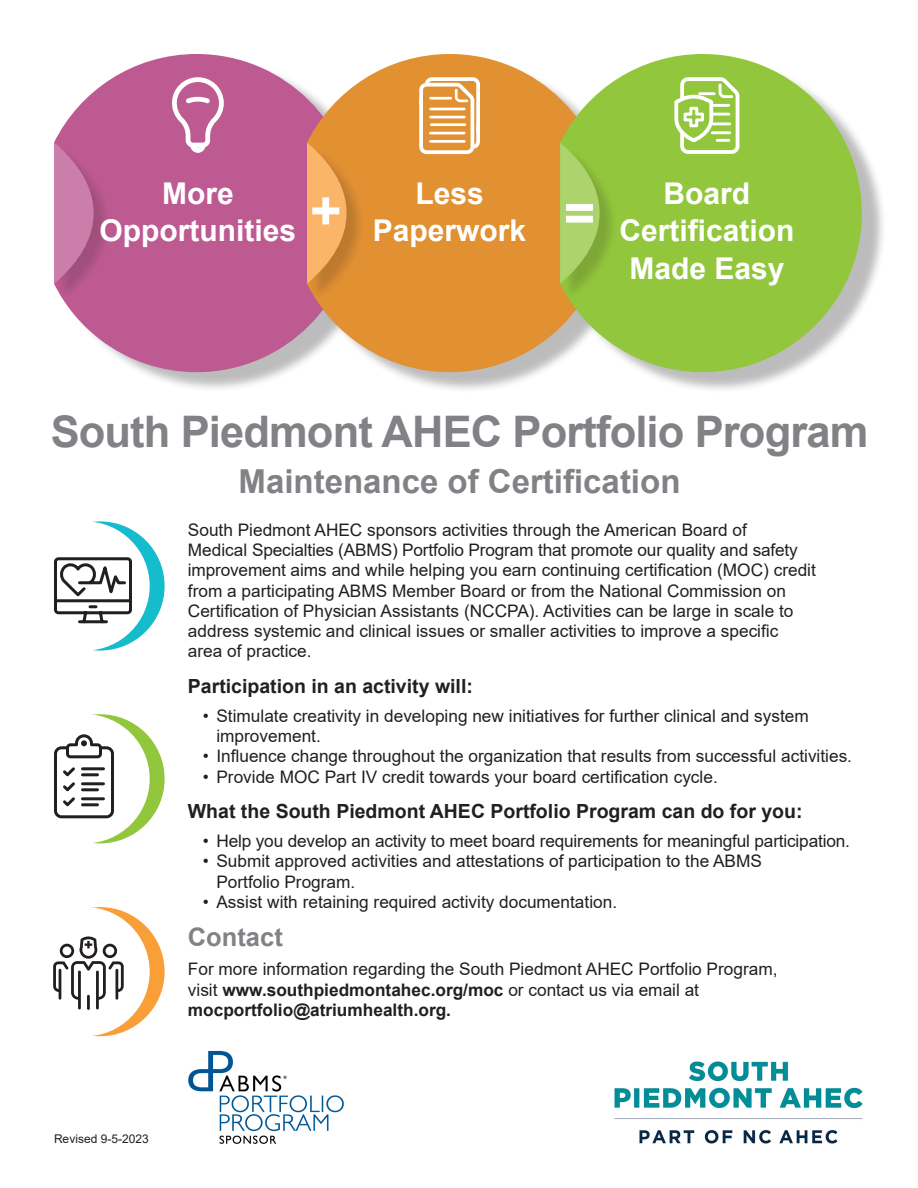
<style>
.page{position:relative;width:918px;height:1188px;background:#fff}
.page>*{position:absolute;margin:0;border:0;box-sizing:border-box;transform-origin:0 0}
.t1{font:700 54px "Arial";color:#fff}
.t2{font:700 43.5px "Arial";letter-spacing:-.02em;color:#808285}
.t3{font:700 33px "Arial";color:#808285}
.t4{font:700 30px/37.5px "Arial";color:#fff;text-align:center}
.t5{font:700 25.5px "Arial";color:#808285}
.t6{font:700 19.5px "Arial";color:#231f20}
.t7{font:17.25px/20.2px "Arial";color:#231f20}
.t8{font:12px "Arial";color:#231f20}
.s1{font-weight:700}
</style>
<div class="page">
<div style="left:63px;top:58px;width:319px;height:335px;background:#231f20;opacity:.3"></div>
<svg style="left:54px;top:54px;width:253px;height:318px;background:#c671a0"></svg>
<div style="left:56px;top:146px;width:56px;height:155px;background:#231f20;opacity:.19"></div>
<svg style="left:54px;top:143px;width:40px;height:141px;background:#c1709e"></svg>
<div style="left:316px;top:59px;width:318px;height:335px;background:#231f20;opacity:.3"></div>
<svg style="left:307px;top:54px;width:253px;height:318px;background:#e29d4d"></svg>
<div style="left:309px;top:146px;width:56px;height:155px;background:#231f20;opacity:.19"></div>
<svg style="left:307px;top:143px;width:40px;height:141px;background:#eca555"></svg>
<svg style="left:171px;top:77px;width:53px;height:76px"></svg>
<div style="left:569px;top:59px;width:318px;height:335px;background:#231f20;opacity:.3"></div>
<svg style="left:560px;top:54px;width:302px;height:318px;background:#a5ce61"></svg>
<div style="left:562px;top:146px;width:56px;height:155px;background:#231f20;opacity:.19"></div>
<svg style="left:560px;top:143px;width:40px;height:141px;background:#a0ca5b"></svg>
<div style="left:35px;top:521px;width:130px;height:130px;background:#14bccc;border-radius:50%"></div>
<div style="left:21px;top:521px;width:129px;height:130px;background:#fff;border-radius:50%"></div>
<svg style="left:54px;top:557px;width:78px;height:67px"></svg>
<div style="left:35px;top:714px;width:130px;height:129px;background:#92c73d;border-radius:50%"></div>
<div style="left:21px;top:714px;width:129px;height:129px;background:#fff;border-radius:50%"></div>
<div style="left:54px;top:746px;width:60px;height:72px;border:3px solid #231f20;border-radius:6px"></div>
<svg style="left:60px;top:734px;width:46px;height:73px"></svg>
<svg style="left:673px;top:74px;width:68px;height:82px"></svg>
<svg style="left:417px;top:75px;width:65px;height:81px"></svg>
<div style="left:35px;top:907px;width:130px;height:129px;background:#f99f38;border-radius:50%"></div>
<div style="left:21px;top:907px;width:129px;height:129px;background:#fff;border-radius:50%"></div>
<hr style="left:87px;top:995px;width:3px;height:15px;background:#231f20">
<svg style="left:53px;top:936px;width:71px;height:73px"></svg>
<hr style="left:430px;top:132px;width:34px;height:2px;background:#fff">
<hr style="left:431px;top:123px;width:34px;height:3px;background:#fff">
<hr style="left:712px;top:122px;width:18px;height:3px;background:#fff">
<hr style="left:712px;top:131px;width:18px;height:3px;background:#fff">
<img style="left:188px;top:1050px;width:156px;height:94px">
<img style="left:614px;top:1061px;width:249px;height:83px">
<p class="t4" style="left:162px;top:175px;width:73px">More</p>
<p class="t4" style="left:100px;top:212px;width:198px">Opportunities</p>
<p class="t4" style="left:373px;top:175px;width:155px">Less<br>Paperwork</p>
<p class="t4" style="left:619px;top:175px;width:177px">Board<br>Certification<br>Made Easy</p>
<p class="t1" style="left:310px;top:173px;width:33px">+</p>
<p class="t1" style="left:564px;top:175px;width:33px">=</p>
<p class="t2" style="left:51px;top:401px;width:819px">South Piedmont AHEC Portfolio Program</p>
<p class="t3" style="left:239px;top:458px;width:443px">Maintenance of Certification</p>
<p class="t7" style="left:188px;top:520px;width:629px">South Piedmont AHEC sponsors activities through the American Board of<br>Medical Specialties (ABMS) Portfolio Program that promote our quality and safety improvement aims and while helping you earn continuing certification (MOC) credit from a participating ABMS Member Board or from the National Commission on Certification of Physician Assistants (NCCPA). Activities can be large in scale to address systemic and clinical issues or smaller activities to improve a specific area of practice.</p>
<p class="t6" style="left:188px;top:672px;width:287px">Participation in an activity will:</p>
<p class="t7" style="left:216px;top:706px;width:594px;text-indent:-13px">• Stimulate creativity in developing new initiatives for further clinical and system improvement.</p>
<p class="t7" style="left:203px;top:746px;width:651px">• Influence change throughout the organization that results from successful activities.</p>
<p class="t7" style="left:203px;top:766px;width:516px">• Provide MOC Part IV credit towards your board certification cycle.</p>
<p class="t6" style="left:188px;top:797px;width:616px">What the South Piedmont AHEC Portfolio Program can do for you:</p>
<p class="t7" style="left:203px;top:831px;width:649px">• Help you develop an activity to meet board requirements for meaningful participation.</p>
<p class="t7" style="left:216px;top:851px;width:547px;text-indent:-13px">• Submit approved activities and attestations of participation to the ABMS<br>Portfolio Program.</p>
<p class="t7" style="left:203px;top:892px;width:416px">• Assist with retaining required activity documentation.</p>
<p class="t5" style="left:188px;top:919px;width:96px">Contact</p>
<p class="t7" style="left:188px;top:959px;width:591px">For more information regarding the South Piedmont AHEC Portfolio Program, visit <span class="s1">www.southpiedmontahec.org/moc</span> or contact us via email at <span class="s1">mocportfolio@atriumhealth.org.</span></p>
<p class="t8" style="left:54px;top:1130px;width:96px">Revised 9-5-2023</p>
</div>
